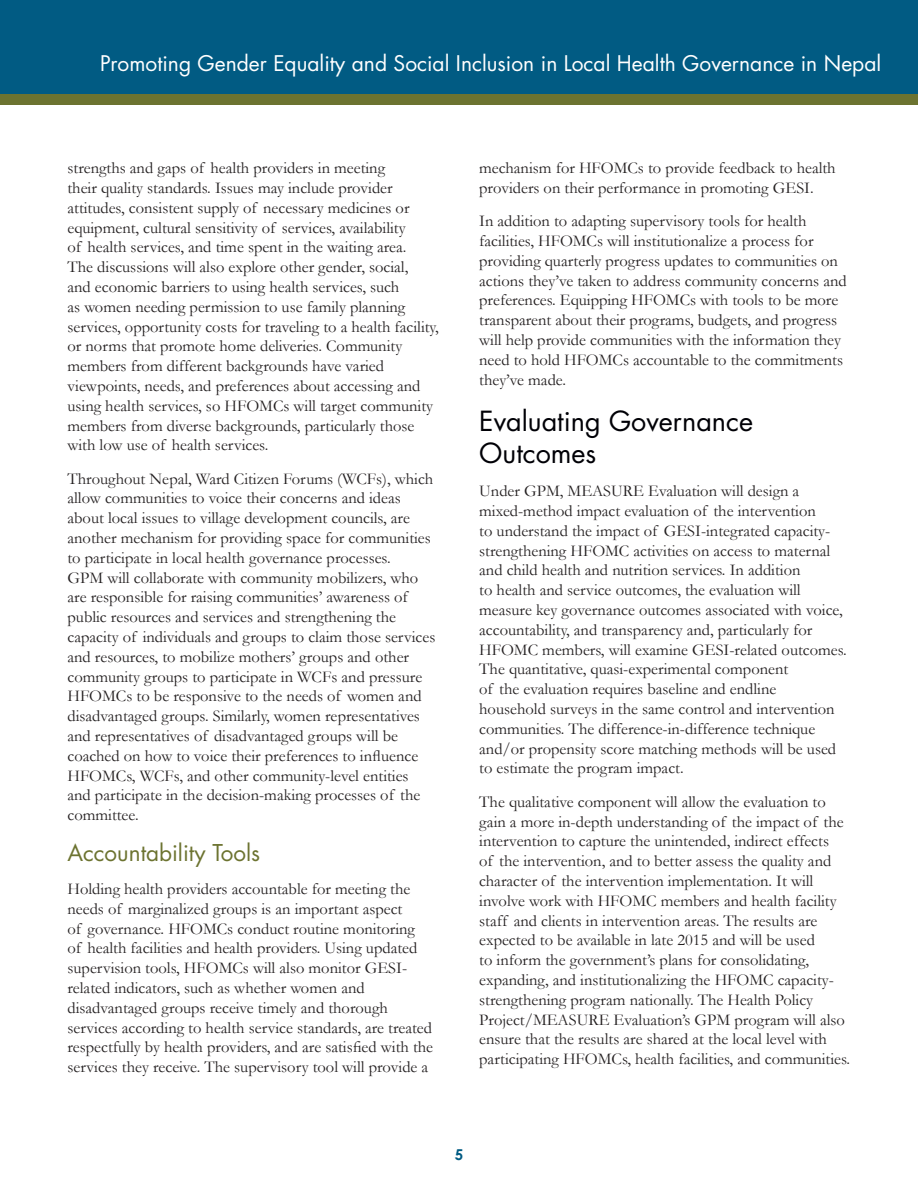
<style>
.page{position:relative;width:918px;height:1188px;background:#fff}
.page>*{position:absolute;margin:0;border:0;box-sizing:border-box;transform-origin:0 0}
.Heading_1{font:27px/32.4px "Futura Std";color:#000006}
.Heading_2{font:22.5px "Futura Std";color:#6c7330}
.t1{font:21px "Futura Std";color:#fff}
.t2{font:16.5px/19.8px "Garamond";color:#231f20}
.t3{font:700 15px "Century Gothic";color:#015b83}
</style>
<div class="page">
<div style="left:0;top:0;width:918px;height:94px;background:#015b83"></div>
<div style="left:0;top:94px;width:918px;height:11px;background:#6c7330"></div>
<p class="t1" style="left:100px;top:50px;width:783px">Promoting Gender Equality and Social Inclusion in Local Health Governance in Nepal</p>
<p class="t2" style="left:68px;top:158px;width:373px">strengths and gaps of health providers in meeting<br>their quality standards. Issues may include provider attitudes, consistent supply of necessary medicines or equipment, cultural sensitivity of services, availability<br>of health services, and time spent in the waiting area.<br>The discussions will also explore other gender, social,<br>and economic barriers to using health services, such<br>as women needing permission to use family planning services, opportunity costs for traveling to a health facility, or norms that promote home deliveries. Community members from different backgrounds have varied viewpoints, needs, and preferences about accessing and using health services, so HFOMCs will target community members from diverse backgrounds, particularly those with low use of health services.</p>
<p class="t2" style="left:68px;top:468px;width:369px">Throughout Nepal, Ward Citizen Forums (WCFs), which allow communities to voice their concerns and ideas about local issues to village development councils, are another mechanism for providing space for communities to participate in local health governance processes.<br>GPM will collaborate with community mobilizers, who are responsible for raising communities’ awareness of public resources and services and strengthening the capacity of individuals and groups to claim those services and resources, to mobilize mothers’ groups and other community groups to participate in WCFs and pressure HFOMCs to be responsive to the needs of women and disadvantaged groups. Similarly, women representatives and representatives of disadvantaged groups will be coached on how to voice their preferences to influence HFOMCs, WCFs, and other community-level entities and participate in the decision-making processes of the committee.</p>
<p class="Heading_2" style="left:68px;top:838px;width:194px">Accountability Tools</p>
<p class="t2" style="left:68px;top:879px;width:367px">Holding health providers accountable for meeting the needs of marginalized groups is an important aspect<br>of governance. HFOMCs conduct routine monitoring<br>of health facilities and health providers. Using updated supervision tools, HFOMCs will also monitor GESI&shy;related indicators, such as whether women and disadvantaged groups receive timely and thorough services according to health service standards, are treated respectfully by health providers, and are satisfied with the services they receive. The supervisory tool will provide a</p>
<p class="t2" style="left:479px;top:158px;width:358px">mechanism for HFOMCs to provide feedback to health providers on their performance in promoting GESI.</p>
<p class="t2" style="left:479px;top:211px;width:369px">In addition to adapting supervisory tools for health facilities, HFOMCs will institutionalize a process for providing quarterly progress updates to communities on actions they’ve taken to address community concerns and preferences. Equipping HFOMCs with tools to be more transparent about their programs, budgets, and progress will help provide communities with the information they need to hold HFOMCs accountable to the commitments they’ve made.</p>
<p class="Heading_1" style="left:479px;top:405px;width:275px">Evaluating Governance<br>Outcomes</p>
<p class="t2" style="left:479px;top:481px;width:369px">Under GPM, MEASURE Evaluation will design a mixed-method impact evaluation of the intervention<br>to understand the impact of GESI-integrated capacity&shy;strengthening HFOMC activities on access to maternal and child health and nutrition services. In addition<br>to health and service outcomes, the evaluation will measure key governance outcomes associated with voice, accountability, and transparency and, particularly for HFOMC members, will examine GESI-related outcomes.<br>The quantitative, quasi-experimental component<br>of the evaluation requires baseline and endline household surveys in the same control and intervention communities. The difference-in-difference technique and/or propensity score matching methods will be used to estimate the program impact.</p>
<p class="t2" style="left:479px;top:791px;width:372px">The qualitative component will allow the evaluation to gain a more in-depth understanding of the impact of the intervention to capture the unintended, indirect effects<br>of the intervention, and to better assess the quality and character of the intervention implementation. It will involve work with HFOMC members and health facility staff and clients in intervention areas. The results are expected to be available in late 2015 and will be used<br>to inform the government’s plans for consolidating, expanding, and institutionalizing the HFOMC capacity&shy;strengthening program nationally. The Health Policy Project/MEASURE Evaluation’s GPM program will also ensure that the results are shared at the local level with participating HFOMCs, health facilities, and communities.</p>
<p class="t3" style="left:455px;top:1143px;width:10px">5</p>
</div>
